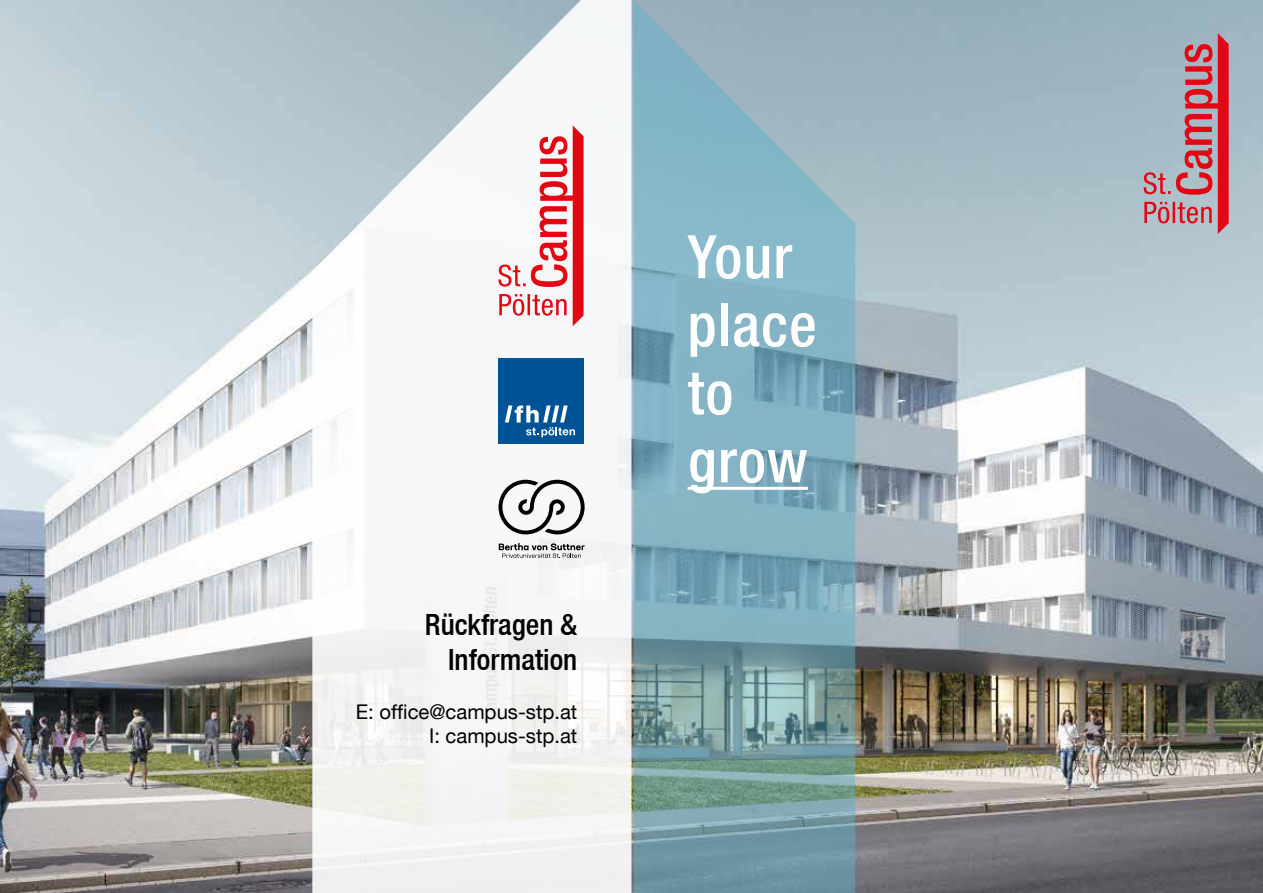
<style>
.page{position:relative;width:1263px;height:893px;background:#fff}
.page>*{position:absolute;margin:0;border:0;box-sizing:border-box;transform-origin:0 0}
.t1{font:500 condensed 60px/68.1px "Helvetica Neue LT";letter-spacing:.02em;color:#fff}
.t2{font:500 condensed 29.25px/35.1px "Helvetica Neue LT";color:#000;text-align:right}
.t3{font:20.25px/24.3px "Helvetica Neue LT";color:#000;text-align:right}
</style>
<div class="page">
<img style="left:0;top:0;width:1263px;height:893px">
<svg style="left:634px;top:0;width:221px;height:893px;background:#80aab7"></svg>
<svg style="left:312px;top:0;width:319px;height:893px;fill:#f6f7f8"></svg>
<hr style="left:688px;top:487px;width:120px;height:3px;background:#fff">
<svg style="left:498px;top:125px;width:85px;height:201px"></svg>
<div style="left:498px;top:359px;width:85px;height:85px;background:#005496"></div>
<svg style="left:505px;top:405px;width:70px;height:32px"></svg>
<svg style="left:498px;top:480px;width:87px;height:55px"></svg>
<svg style="left:499px;top:543px;width:86px;height:15px"></svg>
<svg style="left:1143px;top:33px;width:86px;height:201px;background:#b78894"></svg>
<h2 class="t2" style="left:425px;top:607px;width:154px">Rückfragen &amp;<br>Information</h2>
<p class="t3" style="left:356px;top:699px;width:223px">E: office@campus-stp.at<br>I: campus-stp.at</p>
<h1 class="t1" style="left:688px;top:222px;width:131px">Your place to grow</h1>
</div>
